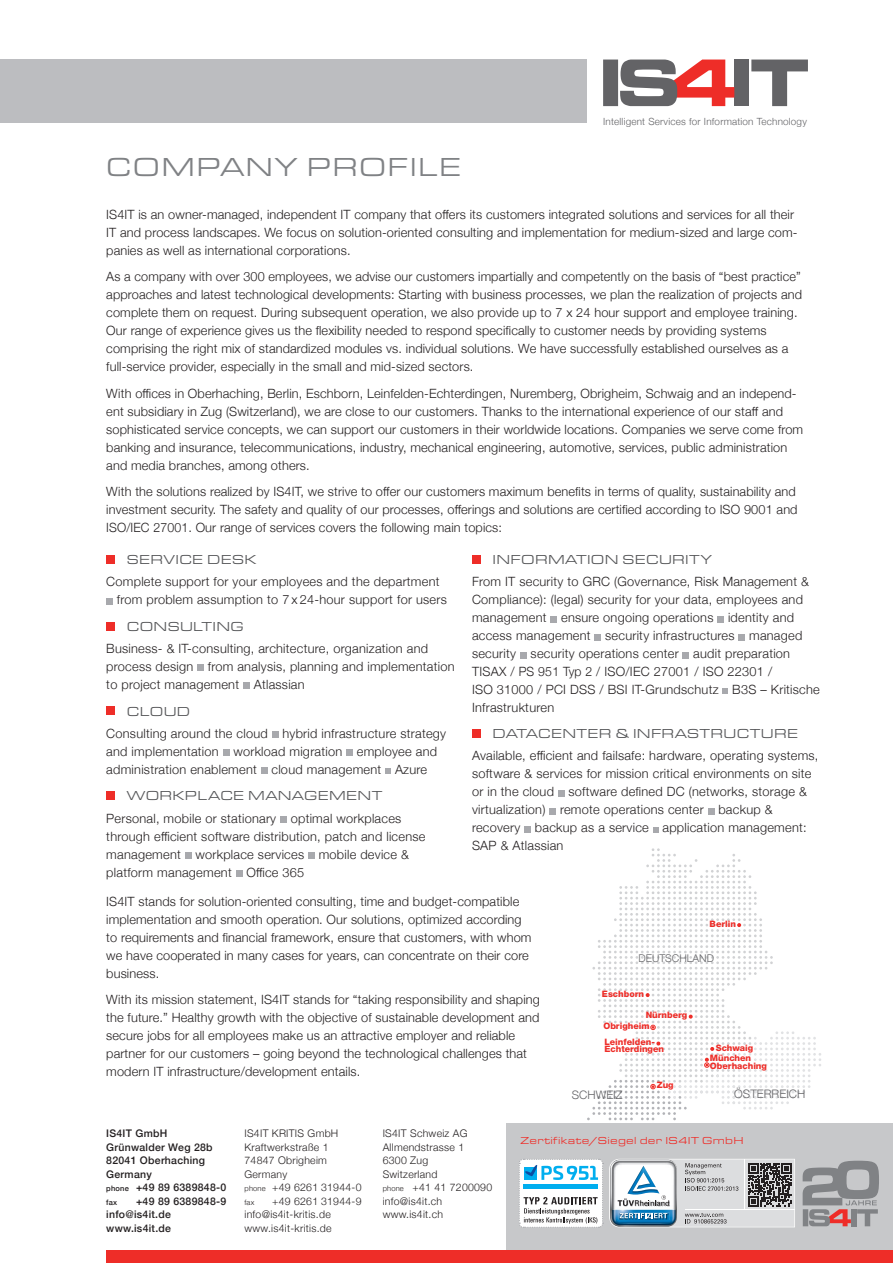
<style>
.page{position:relative;width:893px;height:1263px;background:#fff}
.page>*{position:absolute;margin:0;border:0;box-sizing:border-box;transform-origin:0 0}
.t1{font:27px "Eurostile Ext";letter-spacing:.05em;color:#808285}
.t2{font:13.5px "Eurostile Ext";letter-spacing:.02em;color:#57585a}
.t3{font:300 12.75px/18px "Helvetica Neue";letter-spacing:.01em;color:#231f20}
.t4{font:300 11.7px "Helvetica Neue";color:#636366}
.t5{font:300 10.65px "Helvetica Neue";color:#636366}
.t6{font:300 10.5px/13.5px "Helvetica Neue";letter-spacing:.025em;color:#231f20}
.t7{font:500 10.5px/13.5px "Helvetica Neue";letter-spacing:.025em;color:#231f20}
.t8{font:10.5px "Eurostile Ext";letter-spacing:.025em;color:#ee2d28}
.t9{font:300 9.9px "Helvetica Neue";letter-spacing:.02em;color:#636366}
.t10{font:800 8.85px/8.1px "Helvetica Neue";color:#ee2d28}
.t11{font:500 7.5px "Helvetica Neue";color:#231f20}
.t12{font:300 7.5px "Helvetica Neue";color:#231f20}
.s1{font-size:7.5px}
</style>
<div class="page">
<div style="left:506px;top:1123px;width:387px;height:133px;background:#c7c8ca"></div>
<svg style="left:609px;top:1159px;width:186px;height:68px;background:#b9c2c8"></svg>
<svg style="left:519px;top:1159px;width:84px;height:69px;background:#c0dae5"></svg>
<svg style="left:802px;top:1161px;width:77px;height:65px"></svg>
<svg style="left:587px;top:848px;width:234px;height:272px"></svg>
<div style="left:0;top:60px;width:587px;height:63px;background:#bcbdc0"></div>
<div style="left:603px;top:60px;width:15px;height:46px;background:#636366"></div>
<svg style="left:751px;top:60px;width:57px;height:46px"></svg>
<div style="left:734px;top:60px;width:15px;height:46px;background:#636366"></div>
<svg style="left:620px;top:60px;width:114px;height:46px"></svg>
<div style="left:106px;top:555px;width:8px;height:8px;background:#ee2d28"></div>
<div style="left:106px;top:598px;width:7px;height:6px;background:#a8a9ad"></div>
<div style="left:106px;top:622px;width:8px;height:8px;background:#ee2d28"></div>
<div style="left:197px;top:665px;width:7px;height:6px;background:#a8a9ad"></div>
<div style="left:243px;top:683px;width:7px;height:6px;background:#a8a9ad"></div>
<div style="left:106px;top:707px;width:8px;height:8px;background:#ee2d28"></div>
<div style="left:272px;top:731px;width:6px;height:7px;background:#a8a9ad"></div>
<div style="left:223px;top:749px;width:6px;height:7px;background:#a8a9ad"></div>
<div style="left:346px;top:749px;width:7px;height:7px;background:#a8a9ad"></div>
<div style="left:261px;top:767px;width:6px;height:7px;background:#a8a9ad"></div>
<svg style="left:385px;top:768px;width:6px;height:6px"></svg>
<div style="left:106px;top:792px;width:8px;height:8px;background:#ee2d28"></div>
<div style="left:280px;top:816px;width:7px;height:7px;background:#a8a9ad"></div>
<div style="left:185px;top:852px;width:6px;height:7px;background:#a8a9ad"></div>
<div style="left:308px;top:852px;width:7px;height:7px;background:#a8a9ad"></div>
<div style="left:236px;top:870px;width:6px;height:7px;background:#a8a9ad"></div>
<div style="left:472px;top:555px;width:8px;height:8px;background:#ee2d28"></div>
<svg style="left:551px;top:616px;width:6px;height:6px"></svg>
<div style="left:717px;top:616px;width:7px;height:6px;background:#a8a9ad"></div>
<svg style="left:595px;top:634px;width:6px;height:6px"></svg>
<svg style="left:739px;top:634px;width:6px;height:6px"></svg>
<div style="left:520px;top:652px;width:7px;height:6px;background:#a8a9ad"></div>
<svg style="left:683px;top:652px;width:6px;height:6px"></svg>
<svg style="left:723px;top:688px;width:5px;height:6px"></svg>
<div style="left:472px;top:729px;width:8px;height:8px;background:#ee2d28"></div>
<svg style="left:558px;top:790px;width:6px;height:6px"></svg>
<div style="left:549px;top:808px;width:7px;height:6px;background:#a8a9ad"></div>
<svg style="left:708px;top:808px;width:6px;height:6px"></svg>
<div style="left:524px;top:826px;width:7px;height:6px;background:#a8a9ad"></div>
<svg style="left:653px;top:827px;width:5px;height:5px"></svg>
<div style="left:106px;top:1250px;width:787px;height:13px;background:#ee2d28"></div>
<p class="t9" style="left:603px;top:114px;width:205px">Intelligent Services for Information Technology</p>
<h1 class="t1" style="left:106px;top:147px;width:356px">COMPANY PROFILE</h1>
<p class="t3" style="left:106px;top:204px;width:693px">IS4IT is an owner-managed, independent IT company that offers its customers integrated solutions and services for all their<br>IT and process landscapes. We focus on solution-oriented consulting and implementation for medium-sized and large com&shy;panies as well as international corporations.</p>
<p class="t3" style="left:106px;top:267px;width:697px">As a company with over 300 employees, we advise our customers impartially and competently on the basis of “best practice” approaches and latest technological developments: Starting with business processes, we plan the realization of projects and complete them on request. During subsequent operation, we also provide up to 7 x 24 hour support and employee training.<br>Our range of experience gives us the flexibility needed to respond specifically to customer needs by providing systems comprising the right mix of standardized modules vs. individual solutions. We have successfully established ourselves as a full-service provider, especially in the small and mid-sized sectors.</p>
<p class="t3" style="left:106px;top:383px;width:698px">With offices in Oberhaching, Berlin, Eschborn, Leinfelden-Echterdingen, Nuremberg, Obrigheim, Schwaig and an independ&shy;ent subsidiary in Zug (Switzerland), we are close to our customers. Thanks to the international experience of our staff and sophisticated service concepts, we can support our customers in their worldwide locations. Companies we serve come from banking and insurance, telecommunications, industry, mechanical engineering, automotive, services, public administration and media branches, among others.</p>
<p class="t3" style="left:106px;top:482px;width:693px">With the solutions realized by IS4IT, we strive to offer our customers maximum benefits in terms of quality, sustainability and investment security. The safety and quality of our processes, offerings and solutions are certified according to ISO 9001 and<br>ISO/IEC 27001. Our range of services covers the following main topics:</p>
<p class="t2" style="left:127px;top:550px;width:131px">SERVICE DESK</p>
<p class="t3" style="left:117px;top:572px;width:332px;text-indent:-10px">Complete support for your employees and the department from problem assumption to 7 x 24-hour support for users</p>
<p class="t2" style="left:127px;top:617px;width:118px">CONSULTING</p>
<p class="t3" style="left:106px;top:639px;width:350px">Business- &amp; IT-consulting, architecture, organization and process design from analysis, planning and implementation to project management Atlassian</p>
<p class="t2" style="left:127px;top:702px;width:65px">CLOUD</p>
<p class="t3" style="left:106px;top:723px;width:341px">Consulting around the cloud hybrid infrastructure strategy and implementation workload migration employee and administration enablement cloud management Azure</p>
<p class="t2" style="left:127px;top:786px;width:257px">WORKPLACE MANAGEMENT</p>
<p class="t3" style="left:106px;top:808px;width:321px">Personal, mobile or stationary optimal workplaces through efficient software distribution, patch and license management workplace services mobile device &amp; platform management Office 365</p>
<p class="t2" style="left:493px;top:550px;width:221px">INFORMATION SECURITY</p>
<p class="t3" style="left:472px;top:572px;width:349px">From IT security to GRC (Governance, Risk Management &amp; Compliance): (legal) security for your data, employees and management ensure ongoing operations identity and access management security infrastructures managed security security operations center audit preparation TISAX / PS 951 Typ 2 / ISO/IEC 27001 / ISO 22301 /<br>ISO 31000 / PCI DSS / BSI IT-Grundschutz B3S – Kritische Infrastrukturen</p>
<p class="t2" style="left:493px;top:724px;width:307px">DATACENTER &amp; INFRASTRUCTURE</p>
<p class="t3" style="left:472px;top:746px;width:348px">Available, efficient and failsafe: hardware, operating systems, software &amp; services for mission critical environments on site or in the cloud software defined DC (networks, storage &amp; virtualization) remote operations center backup &amp; recovery backup as a service application management:<br>SAP &amp; Atlassian</p>
<p class="t3" style="left:106px;top:891px;width:427px">IS4IT stands for solution-oriented consulting, time and budget-compatible implementation and smooth operation. Our solutions, optimized according to requirements and financial framework, ensure that customers, with whom we have cooperated in many cases for years, can concentrate on their core business.</p>
<p class="t3" style="left:106px;top:990px;width:435px">With its mission statement, IS4IT stands for “taking responsibility and shaping the future.” Healthy growth with the objective of sustainable development and secure jobs for all employees make us an attractive employer and reliable partner for our customers – going beyond the technological challenges that modern IT infrastructure/development entails.</p>
<p class="t10" style="left:710px;top:919px;width:28px">Berlin</p>
<p class="t5" style="left:638px;top:949px;width:77px">DEUTSCHLAND</p>
<p class="t10" style="left:602px;top:989px;width:44px">Eschborn</p>
<p class="t10" style="left:603px;top:1021px;width:48px">Obrigheim</p>
<p class="t10" style="left:646px;top:1011px;width:43px">Nürnberg</p>
<p class="t10" style="left:604px;top:1039px;width:61px;line-height:6.9px">Leinfelden-<br>Echterdingen</p>
<p class="t10" style="left:716px;top:1043px;width:39px">Schwaig</p>
<p class="t10" style="left:710px;top:1054px;width:58px">München<br>Oberhaching</p>
<p class="t10" style="left:657px;top:1081px;width:18px">Zug</p>
<p class="t4" style="left:572px;top:1086px;width:52px">SCHWEIZ</p>
<p class="t4" style="left:734px;top:1085px;width:73px">ÖSTERREICH</p>
<p class="t7" style="left:106px;top:1126px;width:121px">IS4IT GmbH<br>Grünwalder Weg 28b<br>82041 Oberhaching<br>Germany<br><span class="s1">phone</span> +49 89 6389848-0</p>
<p class="t11" style="left:106px;top:1196px;width:12px">fax</p>
<p class="t7" style="left:106px;top:1193px;width:121px;text-indent:30px">+49 89 6389848-9 info@is4it.de www.is4it.de</p>
<p class="t6" style="left:244px;top:1126px;width:119px">IS4IT KRITIS GmbH<br>Kraftwerkstraße 1<br>74847 Obrigheim<br>Germany<br><span class="s1">phone</span> +49 6261 31944-0</p>
<p class="t12" style="left:244px;top:1196px;width:11px">fax</p>
<p class="t6" style="left:244px;top:1193px;width:119px;text-indent:28px">+49 6261 31944-9 info@is4it-kritis.de www.is4it-kritis.de</p>
<p class="t6" style="left:383px;top:1126px;width:111px">IS4IT Schweiz AG<br>Allmendstrasse 1<br>6300 Zug<br>Switzerland<br><span class="s1">phone</span> +41 41 7200090 info@is4it.ch www.is4it.ch</p>
<p class="t8" style="left:520px;top:1133px;width:225px">Zertifikate/Siegel der IS4IT GmbH</p>
</div>
